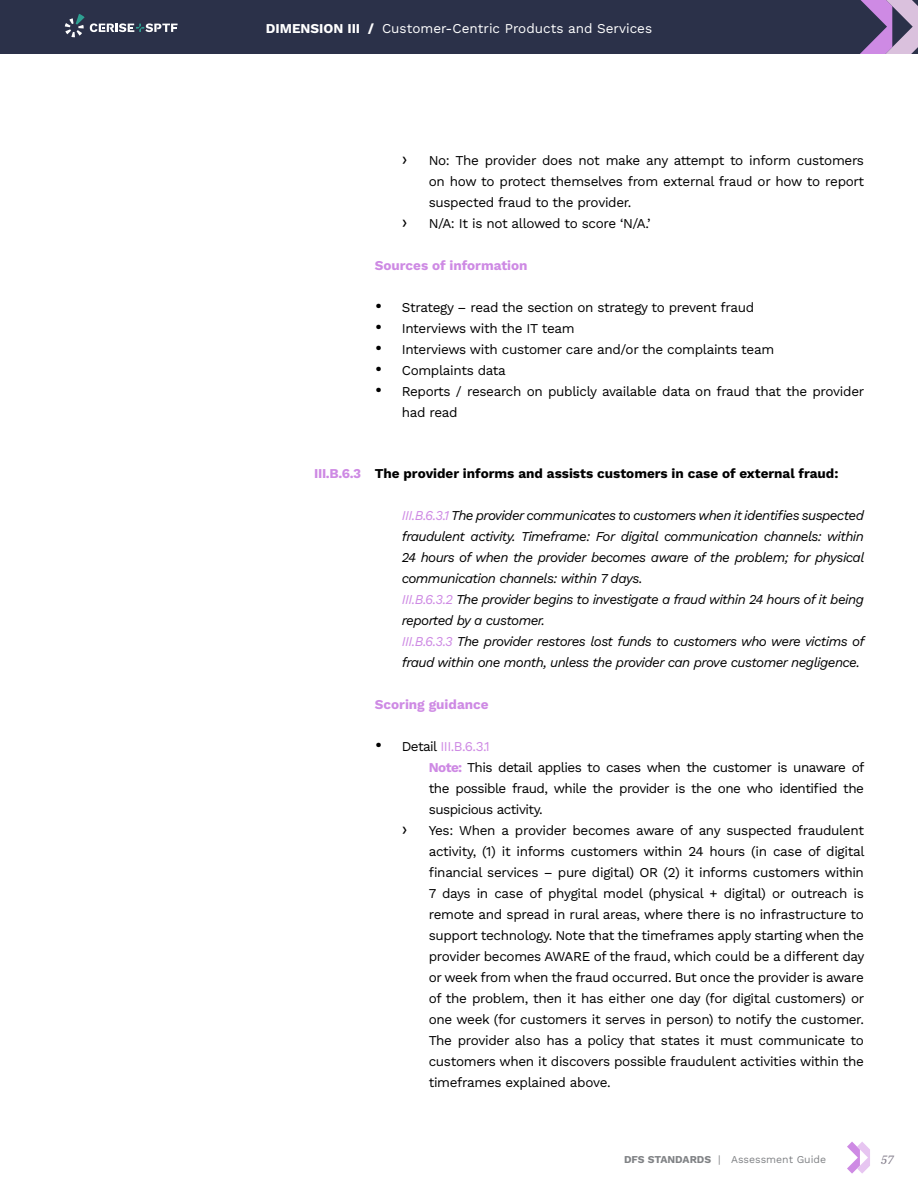
<style>
.page{position:relative;width:918px;height:1188px;background:#fff}
.page>*{position:absolute;margin:0;border:0;box-sizing:border-box;transform-origin:0 0}
.t1{font:13.5px/21px "Work Sans";letter-spacing:-.025em;color:#000}
.t2{font:italic 13.5px/21px "Work Sans";letter-spacing:-.04em;color:#000}
.t3{font:700 13.5px "Work Sans";color:#000}
.t4{font:13.5px "Work Sans";color:#fff}
.t5{font:700 13.5px "Work Sans";color:#ce8ae4}
.t6{font:13.5px "Work Sans";letter-spacing:-.04em;color:#ce8ae4}
.t7{font:italic 12px "IBM Plex Serif Text";color:#827c8a}
.t8{font:10.5px "Work Sans";color:#808285}
.s1{font-weight:700}
.s2{font-size:18px}
.s3{color:#ce8ae4}
.s4{font-size:18px;color:#000}
.s5{color:#000}
.s6{font-weight:700;color:#ce8ae4}
</style>
<div class="page">
<svg style="left:847px;top:1142px;width:23px;height:32px"></svg>
<div style="left:0;top:0;width:918px;height:54px;background:#2b3149"></div>
<p class="t4" style="left:266px;top:18px;width:388px"><span class="s1">DIMENSION III /</span> Customer-Centric Products and Services</p>
<p class="t1" style="left:402px;top:149px;width:464px"><span class="s2">›</span> No: The provider does not make any attempt to inform customers</p>
<p class="t1" style="left:429px;top:170px;width:437px">on how to protect themselves from external fraud or how to report</p>
<p class="t1" style="left:429px;top:191px;width:204px">suspected fraud to the provider.</p>
<p class="t1" style="left:402px;top:212px;width:250px"><span class="s2">›</span> N/A: It is not allowed to score ‘N/A.’</p>
<p class="t5" style="left:375px;top:255px;width:154px">Sources of information</p>
<p class="t1" style="left:375px;top:296px;width:381px"><span class="s2">•</span> Strategy – read the section on strategy to prevent fraud</p>
<p class="t1" style="left:375px;top:317px;width:201px"><span class="s2">•</span> Interviews with the IT team</p>
<p class="t1" style="left:375px;top:338px;width:401px"><span class="s2">•</span> Interviews with customer care and/or the complaints team</p>
<p class="t1" style="left:375px;top:359px;width:133px"><span class="s2">•</span> Complaints data</p>
<p class="t1" style="left:402px;top:380px;width:464px;text-indent:-27px"><span class="s2">•</span> Reports / research on publicly available data on fraud that the provider had read</p>
<p class="t5" style="left:314px;top:463px;width:48px">III.B.6.3</p>
<p class="t3" style="left:375px;top:463px;width:465px">The provider informs and assists customers in case of external fraud:</p>
<p class="t2" style="left:402px;top:504px;width:464px"><span class="s3">III.B.6.3.1</span> The provider communicates to customers when it identifies suspected fraudulent activity. Timeframe: For digital communication channels: within 24 hours of when the provider becomes aware of the problem; for physical communication channels: within 7 days.<br><span class="s3">III.B.6.3.2</span> The provider begins to investigate a fraud within 24 hours of it being reported by a customer.<br><span class="s3">III.B.6.3.3</span> The provider restores lost funds to customers who were victims of fraud within one month, unless the provider can prove customer negligence.</p>
<p class="t5" style="left:375px;top:694px;width:115px">Scoring guidance</p>
<p class="t6" style="left:375px;top:736px;width:117px"><span class="s4">•</span> <span class="s5">Detail</span> III.B.6.3.1</p>
<p class="t1" style="left:429px;top:756px;width:437px"><span class="s6">Note:</span> This detail applies to cases when the customer is unaware of</p>
<p class="t1" style="left:429px;top:777px;width:437px">the possible fraud, while the provider is the one who identified the</p>
<p class="t1" style="left:429px;top:798px;width:115px">suspicious activity.</p>
<p class="t1" style="left:402px;top:819px;width:464px"><span class="s2">›</span> Yes: When a provider becomes aware of any suspected fraudulent</p>
<p class="t1" style="left:429px;top:840px;width:437px">activity, (1) it informs customers within 24 hours (in case of digital</p>
<p class="t1" style="left:429px;top:861px;width:437px">financial services – pure digital) OR (2) it informs customers within</p>
<p class="t1" style="left:429px;top:882px;width:437px">7 days in case of phygital model (physical + digital) or outreach is</p>
<p class="t1" style="left:429px;top:903px;width:437px">remote and spread in rural areas, where there is no infrastructure to</p>
<p class="t1" style="left:429px;top:924px;width:437px">support technology. Note that the timeframes apply starting when the</p>
<p class="t1" style="left:429px;top:945px;width:437px">provider becomes AWARE of the fraud, which could be a different day</p>
<p class="t1" style="left:429px;top:966px;width:437px">or week from when the fraud occurred. But once the provider is aware</p>
<p class="t1" style="left:429px;top:987px;width:437px">of the problem, then it has either one day (for digital customers) or</p>
<p class="t1" style="left:429px;top:1008px;width:437px">one week (for customers it serves in person) to notify the customer.</p>
<p class="t1" style="left:429px;top:1029px;width:437px">The provider also has a policy that states it must communicate to</p>
<p class="t1" style="left:429px;top:1050px;width:437px">customers when it discovers possible fraudulent activities within the</p>
<p class="t1" style="left:429px;top:1071px;width:184px">timeframes explained above.</p>
<p class="t8" style="left:624px;top:1152px;width:204px"><span class="s1">DFS STANDARDS</span> | Assessment Guide</p>
<p class="t7" style="left:881px;top:1151px;width:15px">57</p>
</div>
